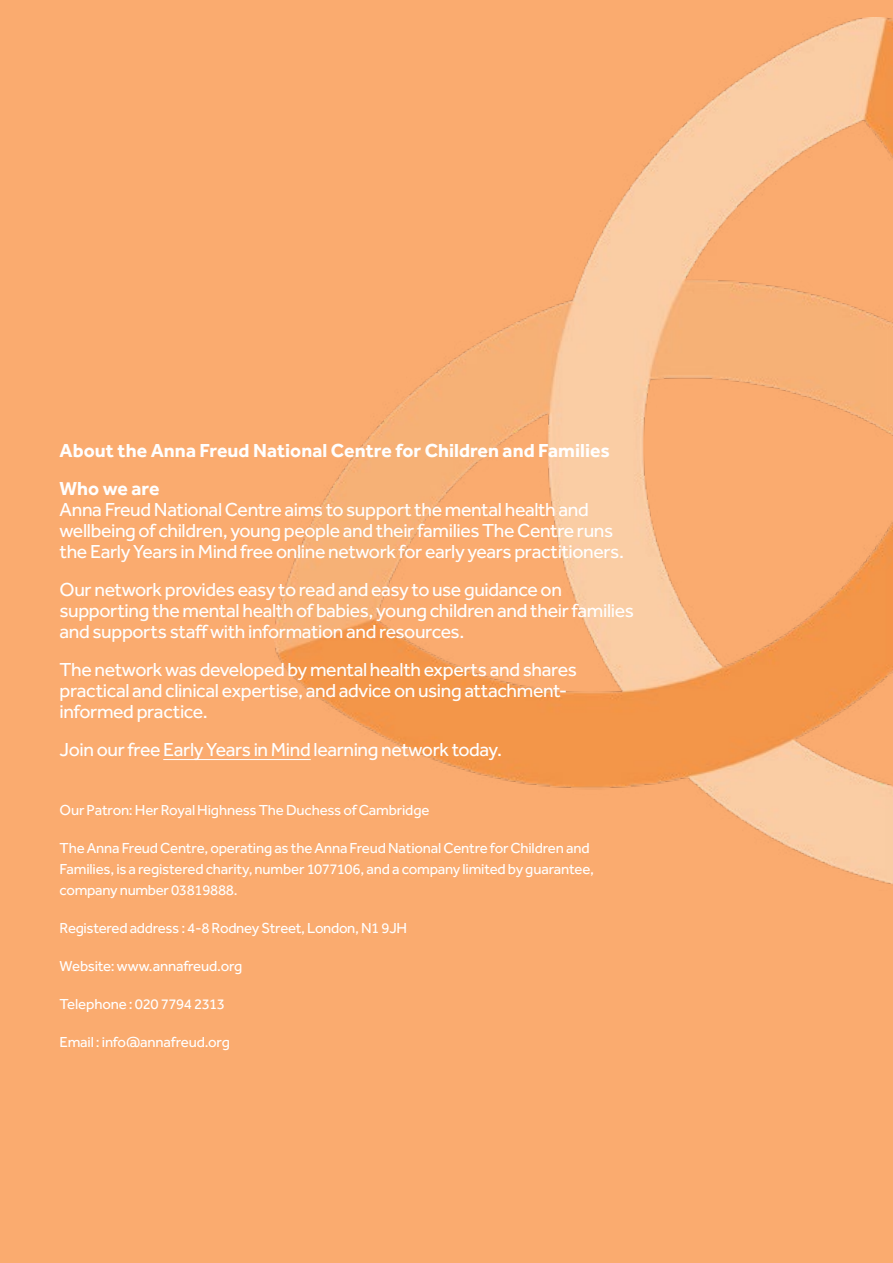
<style>
.page{position:relative;width:893px;height:1263px;background:#faab6f}
.page>*{position:absolute;margin:0;border:0;box-sizing:border-box;transform-origin:0 0}
.t1{font:19.5px/21px "Effra";letter-spacing:-.02em;color:#fff}
.t2{font:700 19.5px/38px "Effra";color:#fff}
.t3{font:15px/21px "Effra";letter-spacing:-.015em;color:#fff}
</style>
<div class="page">
<img style="left:275px;top:17px;width:618px;height:867px">
<hr style="left:163px;top:759px;width:148px;height:1px;background:#fff">
<p class="t2" style="left:60px;top:431px;width:552px">About the Anna Freud National Centre for Children and Families<br>Who we are</p>
<p class="t1" style="left:60px;top:498px;width:566px">Anna Freud National Centre aims to support the mental health and wellbeing of children, young people and their families The Centre runs the Early Years in Mind free online network for early years practitioners.</p>
<p class="t1" style="left:60px;top:578px;width:576px">Our network provides easy to read and easy to use guidance on supporting the mental health of babies, young children and their families and supports staff with information and resources.</p>
<p class="t1" style="left:60px;top:658px;width:519px">The network was developed by mental health experts and shares practical and clinical expertise, and advice on using attachment&shy;informed practice.</p>
<p class="t1" style="left:60px;top:738px;width:444px">Join our free Early Years in Mind learning network today.</p>
<p class="t3" style="left:60px;top:799px;width:371px">Our Patron: Her Royal Highness The Duchess of Cambridge</p>
<p class="t3" style="left:60px;top:837px;width:536px">The Anna Freud Centre, operating as the Anna Freud National Centre for Children and<br>Families, is a registered charity, number 1077106, and a company limitedby guarantee, company number 03819888.</p>
<p class="t3" style="left:60px;top:917px;width:349px">Registered address : 4-8 Rodney Street, London, N1 9JH</p>
<p class="t3" style="left:60px;top:955px;width:184px">Website: www.annafreud.org</p>
<p class="t3" style="left:60px;top:993px;width:167px">Telephone : 020 7794 2313</p>
<p class="t3" style="left:60px;top:1031px;width:172px">Email : info@annafreud.org</p>
</div>
